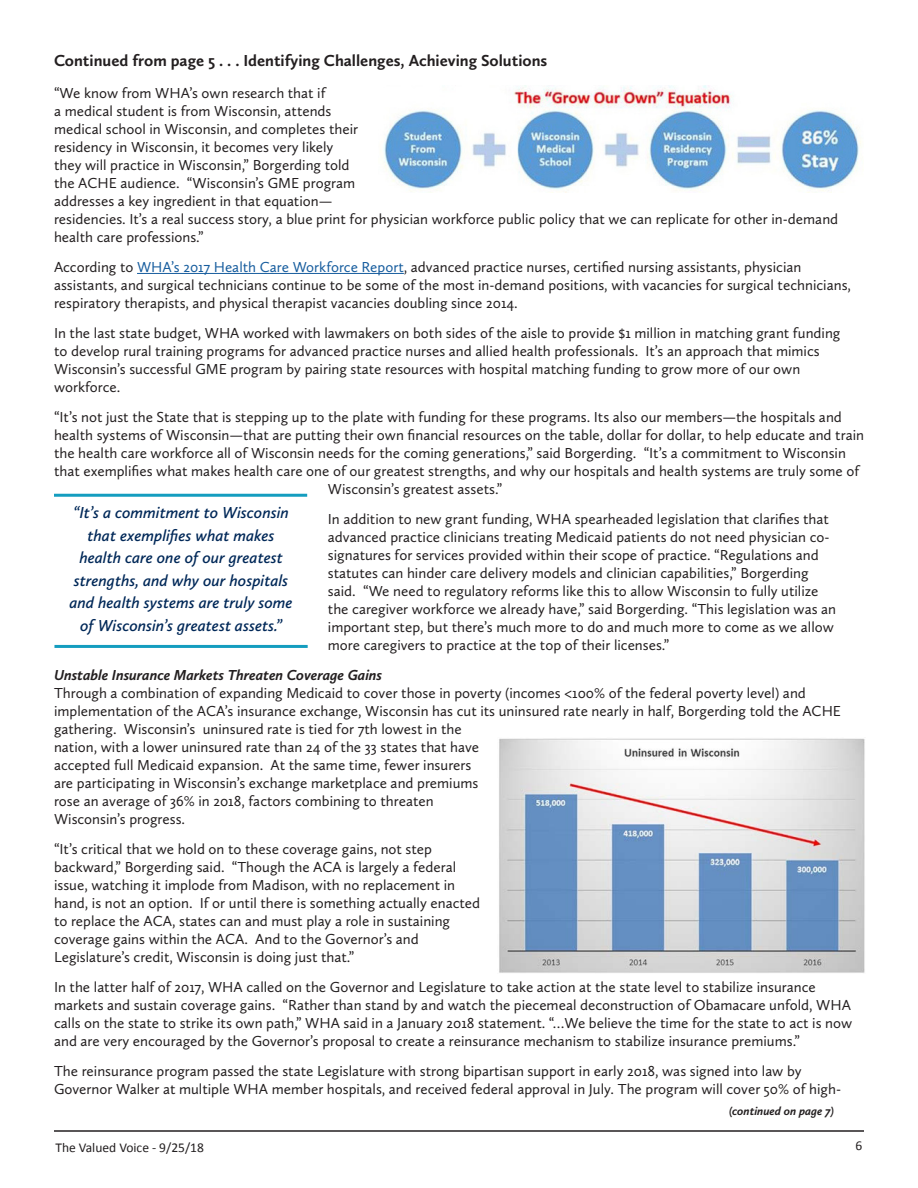
<style>
.page{position:relative;width:918px;height:1188px;background:#fff}
.page>*{position:absolute;margin:0;border:0;box-sizing:border-box;transform-origin:0 0}
.Body_Text_-_Valued_V{font:italic 600 16.5px/22.5px "Calluna Sans";color:#002858;text-align:center}
.Body_Text_-_Valued_V-2{font:700 16.5px "Calluna Sans";color:#231f20}
.Body_Text_-_Valued_V-3{font:15px/18px "Calluna Sans";color:#231f20}
.Body_Text_-_Valued_V-4{font:italic 700 15px "Calluna Sans";color:#231f20}
.page_footers{font:13.5px "Calibri";color:#231f20}
.Continued_On_-_Value{font:italic 700 12px "Calluna Sans";color:#231f20}
.s1{color:#175d9e}
</style>
<div class="page">
<hr style="left:54px;top:1130px;width:810px;height:2px;background:#231f20">
<hr style="left:137px;top:273px;width:267px;height:1px;background:#175d9e">
<img style="left:380px;top:85px;width:481px;height:107px">
<hr style="left:54px;top:494px;width:253px;height:3px;background:#149dbf">
<hr style="left:54px;top:645px;width:254px;height:3px;background:#149dbf">
<img style="left:499px;top:738px;width:366px;height:235px">
<p class="Body_Text_-_Valued_V-2" style="left:54px;top:51px;width:495px">Continued from page 5 . . . Identifying Challenges, Achieving Solutions</p>
<p class="Body_Text_-_Valued_V-3" style="left:54px;top:84px;width:786px">“We know from WHA’s own research that if<br>a medical student is from Wisconsin, attends<br>medical school in Wisconsin, and completes their<br>residency in Wisconsin, it becomes very likely<br>they will practice in Wisconsin,” Borgerding told<br>the ACHE audience. “Wisconsin’s GME program<br>addresses a key ingredient in that equation—<br>residencies. It’s a real success story, a blue print for physician workforce public policy that we can replicate for other in-demand health care professions.”</p>
<p class="Body_Text_-_Valued_V-3" style="left:54px;top:258px;width:798px">According to <span class="s1">WHA’s 2017 Health Care Workforce Report</span>, advanced practice nurses, certified nursing assistants, physician assistants, and surgical technicians continue to be some of the most in-demand positions, with vacancies for surgical technicians, respiratory therapists, and physical therapist vacancies doubling since 2014.</p>
<p class="Body_Text_-_Valued_V-3" style="left:54px;top:324px;width:788px">In the last state budget, WHA worked with lawmakers on both sides of the aisle to provide $1 million in matching grant funding to develop rural training programs for advanced practice nurses and allied health professionals. It’s an approach that mimics Wisconsin’s successful GME program by pairing state resources with hospital matching funding to grow more of our own workforce.</p>
<p class="Body_Text_-_Valued_V-3" style="left:54px;top:408px;width:789px">“It’s not just the State that is stepping up to the plate with funding for these programs. Its also our members—the hospitals and</p>
<p class="Body_Text_-_Valued_V-3" style="left:54px;top:426px;width:812px">health systems of Wisconsin—that are putting their own financial resources on the table, dollar for dollar, to help educate and train</p>
<p class="Body_Text_-_Valued_V-3" style="left:54px;top:444px;width:793px">the health care workforce all of Wisconsin needs for the coming generations,” said Borgerding. “It’s a commitment to Wisconsin</p>
<p class="Body_Text_-_Valued_V-3" style="left:54px;top:462px;width:807px">that exemplifies what makes health care one of our greatest strengths, and why our hospitals and health systems are truly some of</p>
<p class="Body_Text_-_Valued_V-3" style="left:328px;top:480px;width:176px">Wisconsin’s greatest assets.”</p>
<p class="Body_Text_-_Valued_V-3" style="left:328px;top:510px;width:510px">In addition to new grant funding, WHA spearheaded legislation that clarifies that advanced practice clinicians treating Medicaid patients do not need physician co&shy;signatures for services provided within their scope of practice. “Regulations and statutes can hinder care delivery models and clinician capabilities,” Borgerding said. “We need to regulatory reforms like this to allow Wisconsin to fully utilize the caregiver workforce we already have,” said Borgerding. “This legislation was an important step, but there’s much more to do and much more to come as we allow more caregivers to practice at the top of their licenses.”</p>
<p class="Body_Text_-_Valued_V-4" style="left:54px;top:666px;width:330px">Unstable Insurance Markets Threaten Coverage Gains</p>
<p class="Body_Text_-_Valued_V-3" style="left:54px;top:684px;width:789px">Through a combination of expanding Medicaid to cover those in poverty (incomes &lt;100% of the federal poverty level) and implementation of the ACA’s insurance exchange, Wisconsin has cut its uninsured rate nearly in half, Borgerding told the ACHE gathering. Wisconsin’s uninsured rate is tied for 7th lowest in the<br>nation, with a lower uninsured rate than 24 of the 33 states that have<br>accepted full Medicaid expansion. At the same time, fewer insurers<br>are participating in Wisconsin’s exchange marketplace and premiums<br>rose an average of 36% in 2018, factors combining to threaten<br>Wisconsin’s progress.</p>
<p class="Body_Text_-_Valued_V-3" style="left:54px;top:840px;width:428px">“It’s critical that we hold on to these coverage gains, not step backward,” Borgerding said. “Though the ACA is largely a federal issue, watching it implode from Madison, with no replacement in hand, is not an option. If or until there is something actually enacted to replace the ACA, states can and must play a role in sustaining coverage gains within the ACA. And to the Governor’s and Legislature’s credit, Wisconsin is doing just that.”</p>
<p class="Body_Text_-_Valued_V-3" style="left:54px;top:978px;width:800px">In the latter half of 2017, WHA called on the Governor and Legislature to take action at the state level to stabilize insurance markets and sustain coverage gains. “Rather than stand by and watch the piecemeal deconstruction of Obamacare unfold, WHA calls on the state to strike its own path,” WHA said in a January 2018 statement. “…We believe the time for the state to act is now and are very encouraged by the Governor’s proposal to create a reinsurance mechanism to stabilize insurance premiums.”</p>
<p class="Body_Text_-_Valued_V-3" style="left:54px;top:1062px;width:789px">The reinsurance program passed the state Legislature with strong bipartisan support in early 2018, was signed into law by<br>Governor Walker at multiple WHA member hospitals, and received federal approval in July. The program will cover 50% of high-</p>
<p class="Body_Text_-_Valued_V" style="left:69px;top:501px;width:225px">“It’s a commitment to Wisconsin that exemplifies what makes health care one of our greatest strengths, and why our hospitals and health systems are truly some of Wisconsin’s greatest assets.”</p>
<p class="Continued_On_-_Value" style="left:729px;top:1103px;width:107px">(continued on page 7)</p>
<p class="page_footers" style="left:56px;top:1139px;width:150px">The Valued Voice - 9/25/18</p>
<p class="page_footers" style="left:856px;top:1137px;width:8px">6</p>
</div>
